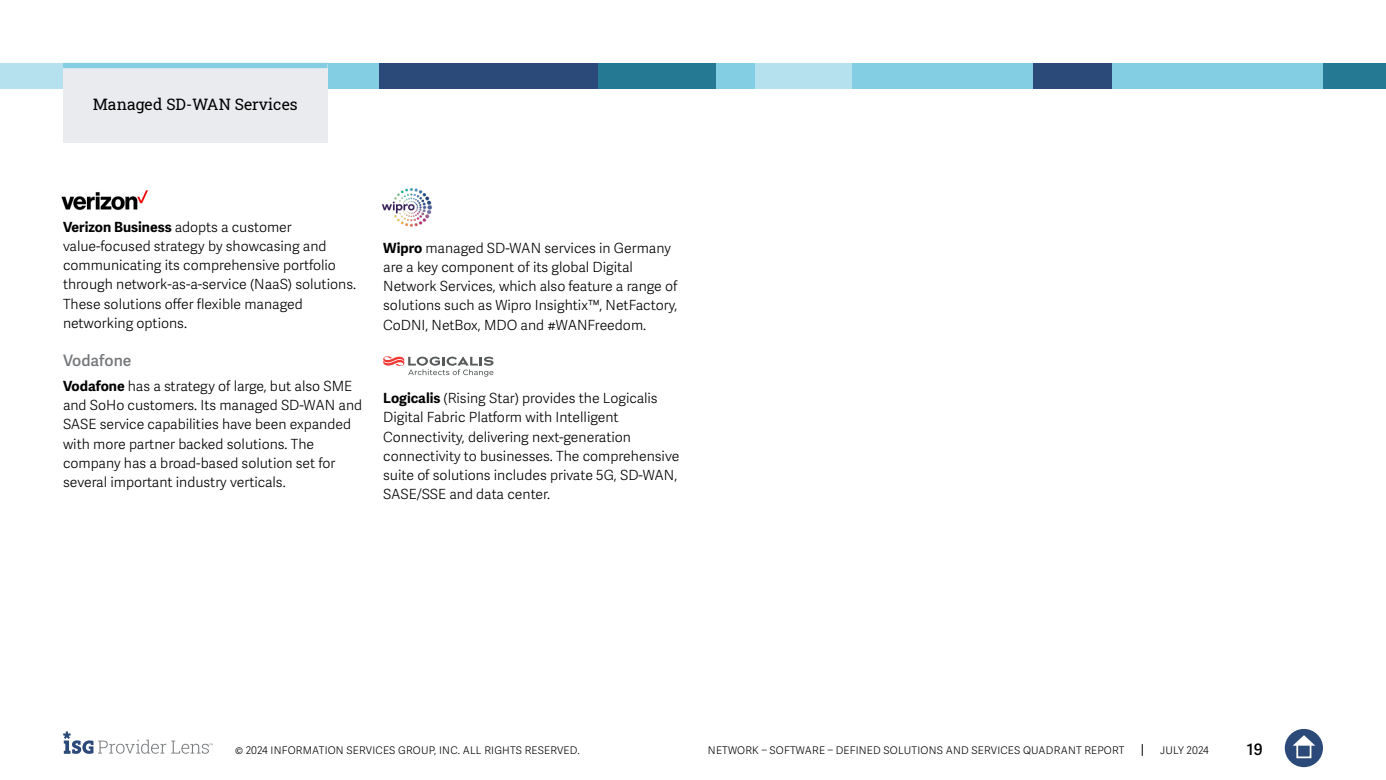
<style>
.page{position:relative;width:1386px;height:780px;background:#fff}
.page>*{position:absolute;margin:0;border:0;box-sizing:border-box;transform-origin:0 0}
.t1{font:15.75px "Roboto Slab ISG P Regular";color:#000}
.t2{font:600 15.75px "Adelle Sans";color:#75787b}
.t3{font:600 15.75px "Adelle Sans";color:#000}
.t4{font:300 14px/19.2px "Adelle Sans";color:#000101}
.t5{font:300 10.5px "Adelle Sans";letter-spacing:.02em;color:#000}
.s1{font-weight:700}
</style>
<div class="page">
<svg style="left:1142px;top:744px;width:1px;height:12px"></svg>
<div style="left:1285px;top:729px;width:38px;height:38px;background:#2b4a79;border-radius:50%"></div>
<svg style="left:1293px;top:735px;width:22px;height:10px"></svg>
<div style="left:1296px;top:743px;width:15px;height:15px;border:2px solid #fff"></div>
<svg style="left:63px;top:731px;width:150px;height:23px"></svg>
<div style="left:1047px;top:63px;width:276px;height:26px;background:#84cee3"></div>
<div style="left:0;top:63px;width:158px;height:26px;background:#b4e1ed"></div>
<div style="left:158px;top:63px;width:233px;height:26px;background:#84cee3"></div>
<div style="left:850px;top:63px;width:184px;height:26px;background:#84cee3"></div>
<div style="left:1323px;top:63px;width:63px;height:26px;background:#257992"></div>
<div style="left:1033px;top:63px;width:79px;height:26px;background:#2b4a79"></div>
<div style="left:754px;top:63px;width:98px;height:26px;background:#b4e1ed"></div>
<div style="left:598px;top:63px;width:157px;height:26px;background:#84cee3"></div>
<div style="left:598px;top:63px;width:118px;height:26px;background:#257992"></div>
<div style="left:379px;top:63px;width:219px;height:26px;background:#2b4a79"></div>
<div style="left:63px;top:64px;width:264px;height:78px;background:#e9ebee"></div>
<div style="left:63px;top:63px;width:264px;height:5px;background:#84cee3"></div>
<img style="left:381px;top:188px;width:52px;height:39px">
<svg style="left:383px;top:356px;width:111px;height:20px"></svg>
<img style="left:61px;top:190px;width:87px;height:21px">
<p class="t1" style="left:93px;top:93px;width:206px">Managed SD-WAN Services</p>
<p class="t4" style="left:63px;top:217px;width:295px"><span class="s1">Verizon Business</span> adopts a customer value-focused strategy by showcasing and communicating its comprehensive portfolio through network-as-a-service (NaaS) solutions.<br>These solutions offer flexible managed networking options.</p>
<p class="t2" style="left:63px;top:352px;width:70px">Vodafone</p>
<p class="t4" style="left:63px;top:377px;width:301px"><span class="s1">Vodafone</span> has a strategy of large, but also SME and SoHo customers. Its managed SD-WAN and SASE service capabilities have been expanded with more partner backed solutions. The company has a broad-based solution set for several important industry verticals.</p>
<p class="t4" style="left:383px;top:238px;width:296px"><span class="s1">Wipro</span> managed SD-WAN services in Germany are a key component of its global Digital Network Services, which also feature a range of solutions such as Wipro Insightix™, NetFactory, CoDNI, NetBox, MDO and #WANFreedom.</p>
<p class="t4" style="left:383px;top:389px;width:298px"><span class="s1">Logicalis</span> (Rising Star) provides the Logicalis Digital Fabric Platform with Intelligent Connectivity, delivering next-generation connectivity to businesses. The comprehensive suite of solutions includes private 5G, SD-WAN, SASE/SSE and data center.</p>
<p class="t5" style="left:235px;top:744px;width:346px">© 2024 INFORMATION SERVICES GROUP, INC. ALL RIGHTS RESERVED.</p>
<p class="t5" style="left:708px;top:744px;width:418px">NETWORK – SOFTWARE – DEFINED SOLUTIONS AND SERVICES QUADRANT REPORT</p>
<p class="t5" style="left:1160px;top:744px;width:50px">JULY 2024</p>
<p class="t3" style="left:1247px;top:740px;width:18px">19</p>
</div>
